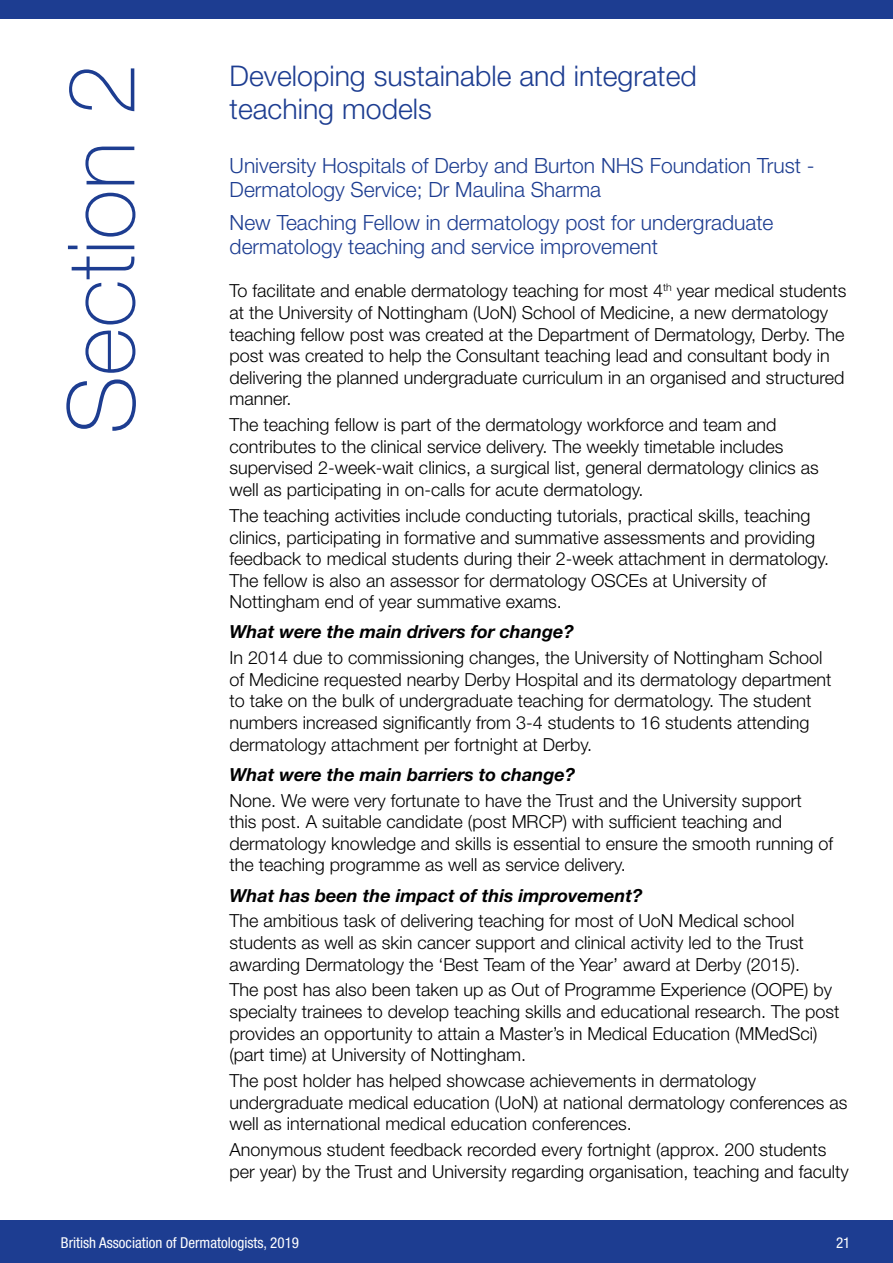
<style>
.page{position:relative;width:893px;height:1263px;background:#fff}
.page>*{position:absolute;margin:0;border:0;box-sizing:border-box;transform-origin:0 0}
.t1{font:100 93px "Helvetica Neue";color:#1d3d91}
.t2{font:300 28.5px/32.7px "Helvetica Neue";color:#1d3d91}
.t3{font:300 21px/24.2px "Helvetica Neue";color:#1d3d91}
.t4{font:300 18px/21.6px "Helvetica Neue";color:#000}
.t5{font:italic 700 18px "Helvetica Neue";color:#000}
.t6{font:condensed 15px "Helvetica Neue";color:#fff}
</style>
<div class="page">
<div style="left:0;top:1220px;width:893px;height:43px;background:#1d3d91"></div>
<div style="left:0;top:0;width:893px;height:19px;background:#1d3d91"></div>
<h1 class="t1" style="left:48px;top:434px;width:372px;rotate:-90deg">Section 2</h1>
<h2 class="t2" style="left:230px;top:59px;width:469px">Developing sustainable and integrated teaching models</h2>
<p class="t3" style="left:230px;top:153px;width:586px">University Hospitals of Derby and Burton NHS Foundation Trust -<br>Dermatology Service; Dr Maulina Sharma</p>
<p class="t3" style="left:230px;top:210px;width:545px">New Teaching Fellow in dermatology post for undergraduate dermatology teaching and service improvement</p>
<p class="t4" style="left:230px;top:280px;width:618px">To facilitate and enable dermatology teaching for most 4<sup>th</sup> year medical students at the University of Nottingham (UoN) School of Medicine, a new dermatology teaching fellow post was created at the Department of Dermatology, Derby. The post was created to help the Consultant teaching lead and consultant body in delivering the planned undergraduate curriculum in an organised and structured manner.</p>
<p class="t4" style="left:230px;top:414px;width:591px">The teaching fellow is part of the dermatology workforce and team and contributes to the clinical service delivery. The weekly timetable includes supervised 2-week-wait clinics, a surgical list, general dermatology clinics as well as participating in on-calls for acute dermatology.</p>
<p class="t4" style="left:230px;top:504px;width:601px">The teaching activities include conducting tutorials, practical skills, teaching clinics, participating in formative and summative assessments and providing feedback to medical students during their 2-week attachment in dermatology.<br>The fellow is also an assessor for dermatology OSCEs at University of Nottingham end of year summative exams.</p>
<p class="t5" style="left:230px;top:621px;width:346px">What were the main drivers for change?</p>
<p class="t4" style="left:230px;top:647px;width:603px">In 2014 due to commissioning changes, the University of Nottingham School of Medicine requested nearby Derby Hospital and its dermatology department to take on the bulk of undergraduate teaching for dermatology. The student numbers increased significantly from 3-4 students to 16 students attending dermatology attachment per fortnight at Derby.</p>
<p class="t5" style="left:230px;top:763px;width:347px">What were the main barriers to change?</p>
<p class="t4" style="left:230px;top:789px;width:605px">None. We were very fortunate to have the Trust and the University support this post. A suitable candidate (post MRCP) with sufficient teaching and dermatology knowledge and skills is essential to ensure the smooth running of the teaching programme as well as service delivery.</p>
<p class="t5" style="left:230px;top:884px;width:414px">What has been the impact of this improvement?</p>
<p class="t4" style="left:230px;top:910px;width:576px">The ambitious task of delivering teaching for most of UoN Medical school students as well as skin cancer support and clinical activity led to the Trust awarding Dermatology the ‘Best Team of the Year’ award at Derby (2015).</p>
<p class="t4" style="left:230px;top:979px;width:611px">The post has also been taken up as Out of Programme Experience (OOPE) by specialty trainees to develop teaching skills and educational research. The post provides an opportunity to attain a Master’s in Medical Education (MMedSci) (part time) at University of Nottingham.</p>
<p class="t4" style="left:230px;top:1069px;width:619px">The post holder has helped showcase achievements in dermatology undergraduate medical education (UoN) at national dermatology conferences as well as international medical education conferences.</p>
<p class="t4" style="left:230px;top:1138px;width:621px">Anonymous student feedback recorded every fortnight (approx. 200 students per year) by the Trust and University regarding organisation, teaching and faculty</p>
<p class="t6" style="left:61px;top:1234px;width:240px">British Association of Dermatologists, 2019</p>
<p class="t6" style="left:836px;top:1234px;width:16px">21</p>
</div>
